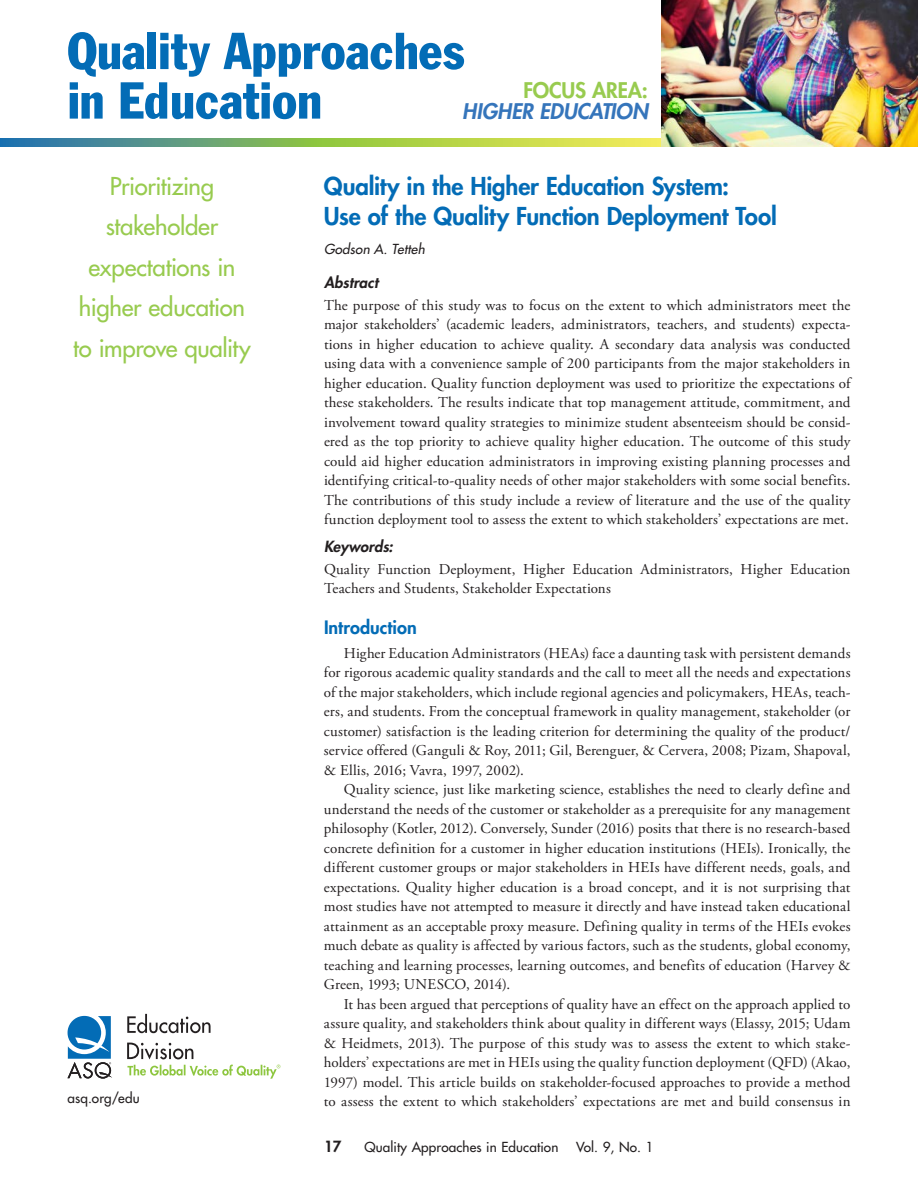
<style>
.page{position:relative;width:918px;height:1188px;background:#fff}
.page>*{position:absolute;margin:0;border:0;box-sizing:border-box;transform-origin:0 0}
.t1{font:condensed 51px/49.5px "Franklin Gothic";color:#036cb6}
.t2{font:800 24px/30px "Futura Std";letter-spacing:-.005em;color:#036cb6}
.t3{font:500 24px/40.5px "Futura Std";letter-spacing:-.015em;color:#98cb4f;text-align:center}
.t4{font:italic 800 21px "Futura Std";letter-spacing:-.005em;color:#3575bb}
.t5{font:800 21px "Futura Std";letter-spacing:-.01em;color:#98cb4f}
.t6{font:800 18px "Futura Std";letter-spacing:.005em;color:#036cb6}
.t7{font:15px/19.5px "Adobe Garamond Pro";letter-spacing:.01em;color:#231f20;text-align:justify}
.t8{font:italic 800 15px "Futura Std";letter-spacing:.005em;color:#231f20}
.t9{font:800 15px "Futura Std";color:#231f20}
.t10{font:500 13.5px "Futura Std";letter-spacing:.01em;color:#231f20}
.t11{font:italic 500 13.5px "Futura Std";letter-spacing:.015em;color:#231f20}
</style>
<div class="page">
<svg style="left:67px;top:1016px;width:45px;height:63px"></svg>
<svg style="left:127px;top:1014px;width:84px;height:19px"></svg>
<svg style="left:127px;top:1043px;width:66px;height:16px"></svg>
<svg style="left:127px;top:1065px;width:153px;height:14px"></svg>
<svg style="left:0;top:138px;width:662px;height:9px;background:#8fb966"></svg>
<img style="left:662px;top:0;width:256px;height:147px">
<h1 class="t1" style="left:68px;top:26px;width:398px">Quality Approaches in Education</h1>
<h3 class="t5" style="left:524px;top:77px;width:126px">FOCUS AREA:</h3>
<h3 class="t4" style="left:462px;top:98px;width:187px">HIGHER EDUCATION</h3>
<h2 class="t3" style="left:73px;top:166px;width:179px">Prioritizing stakeholder expectations in higher education to improve quality</h2>
<h2 class="t2" style="left:324px;top:171px;width:454px">Quality in the Higher Education System:<br>Use of the Quality Function Deployment Tool</h2>
<p class="t11" style="left:324px;top:240px;width:102px">Godson A. Tetteh</p>
<p class="t8" style="left:324px;top:273px;width:56px">Abstract</p>
<p class="t7" style="left:324px;top:296px;width:528px">The purpose of this study was to focus on the extent to which administrators meet the major stakeholders’ (academic leaders, administrators, teachers, and students) expecta&shy;tions in higher education to achieve quality. A secondary data analysis was conducted using data with a convenience sample of 200 participants from the major stakeholders in higher education. Quality function deployment was used to prioritize the expectations of these stakeholders. The results indicate that top management attitude, commitment, and involvement toward quality strategies to minimize student absenteeism should be consid&shy;ered as the top priority to achieve quality higher education. The outcome of this study could aid higher education administrators in improving existing planning processes and identifying critical-to-quality needs of other major stakeholders with some social benefits.<br>The contributions of this study include a review of literature and the use of the quality function deployment tool to assess the extent to which stakeholders’ expectations are met.</p>
<p class="t8" style="left:324px;top:537px;width:70px">Keywords:</p>
<p class="t7" style="left:324px;top:560px;width:528px">Quality Function Deployment, Higher Education Administrators, Higher Education<br>Teachers and Students, Stakeholder Expectations</p>
<p class="t6" style="left:324px;top:616px;width:94px">Introduction</p>
<p class="t7" style="left:324px;top:644px;width:528px;text-indent:20px">Higher Education Administrators (HEAs) face a daunting task with persistent demands for rigorous academic quality standards and the call to meet all the needs and expectations of the major stakeholders, which include regional agencies and policymakers, HEAs, teach&shy;ers, and students. From the conceptual framework in quality management, stakeholder (or customer) satisfaction is the leading criterion for determining the quality of the product/ service offered (Ganguli &amp; Roy, 2011; Gil, Berenguer, &amp; Cervera, 2008; Pizam, Shapoval, &amp; Ellis, 2016; Vavra, 1997, 2002).</p>
<p class="t7" style="left:324px;top:780px;width:528px;text-indent:20px">Quality science, just like marketing science, establishes the need to clearly define and understand the needs of the customer or stakeholder as a prerequisite for any management philosophy (Kotler, 2012). Conversely, Sunder (2016) posits that there is no research-based concrete definition for a customer in higher education institutions (HEIs). Ironically, the different customer groups or major stakeholders in HEIs have different needs, goals, and expectations. Quality higher education is a broad concept, and it is not surprising that most studies have not attempted to measure it directly and have instead taken educational attainment as an acceptable proxy measure. Defining quality in terms of the HEIs evokes much debate as quality is affected by various factors, such as the students, global economy, teaching and learning processes, learning outcomes, and benefits of education (Harvey &amp; Green, 1993; UNESCO, 2014).</p>
<p class="t7" style="left:324px;top:995px;width:528px;text-indent:20px">It has been argued that perceptions of quality have an effect on the approach applied to assure quality, and stakeholders think about quality in different ways (Elassy, 2015; Udam &amp; Heidmets, 2013). The purpose of this study was to assess the extent to which stake&shy;holders’ expectations are met in HEIs using the quality function deployment (QFD) (Akao, 1997) model. This article builds on stakeholder-focused approaches to provide a method to assess the extent to which stakeholders’ expectations are met and build consensus in</p>
<p class="t10" style="left:68px;top:1089px;width:74px">asq.org/edu</p>
<p class="t9" style="left:324px;top:1137px;width:19px">17</p>
<p class="t10" style="left:364px;top:1138px;width:195px">Quality Approaches in Education</p>
<p class="t10" style="left:576px;top:1138px;width:79px">Vol. 9, No. 1</p>
</div>
